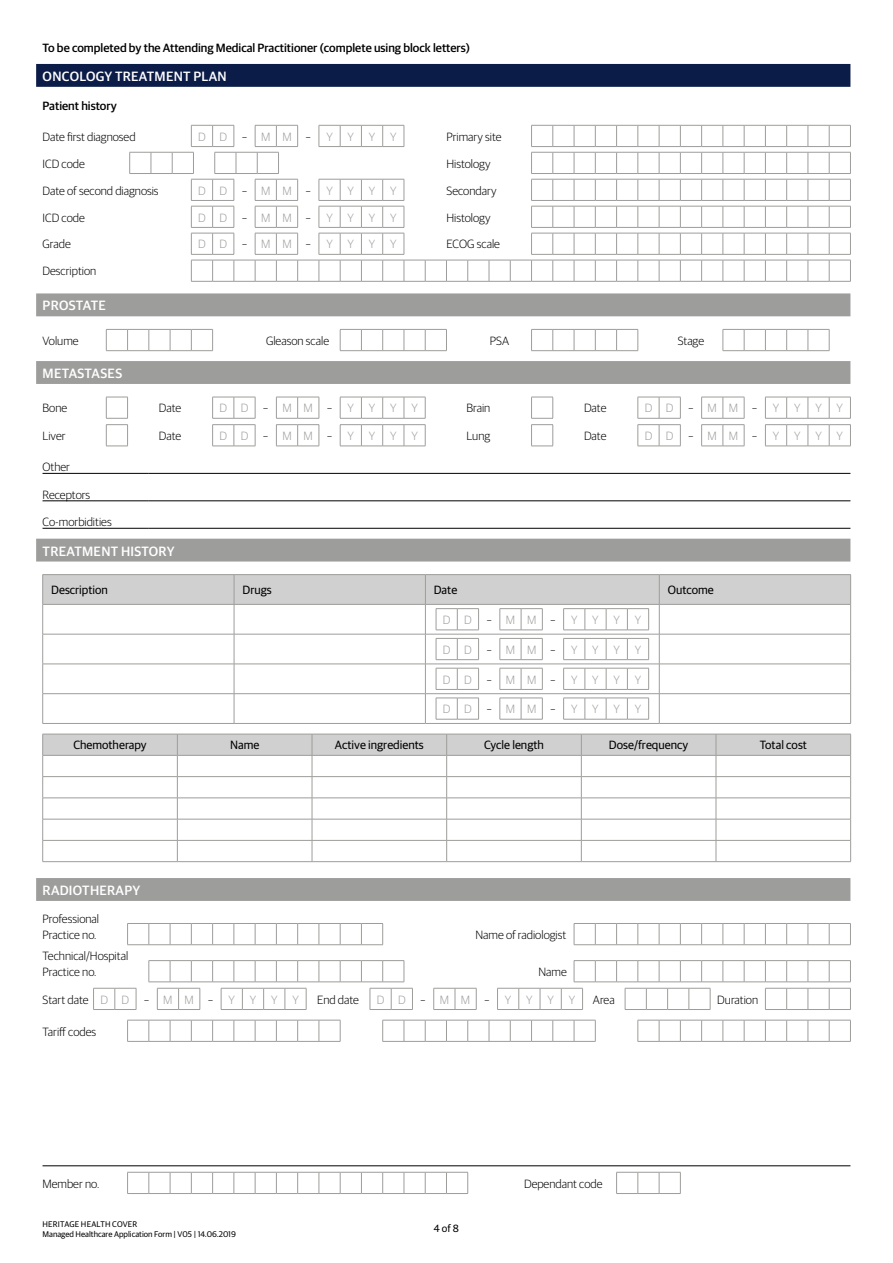
<style>
.page{position:relative;width:893px;height:1263px;background:#fff}
.page>*{position:absolute;margin:0;border:0;box-sizing:border-box;transform-origin:0 0}
.t1{font:500 13.5px "Guardian Sans";letter-spacing:.02em;color:#fff}
.t2{font:300 12px/15.6px "Guardian Sans";color:#000}
.t3{font:300 12px "Guardian Sans";letter-spacing:1.24em;color:#9d9d9c}
.t4{font:12px "Guardian Sans";color:#000}
.t5{font:500 12px "Guardian Sans";color:#000}
.t6{font:10.5px "Guardian Sans";color:#000}
.t7{font:8.25px/9.9px "Guardian Sans";color:#000}
.s1{color:#000}
.s2{color:#9d9d9c}
</style>
<div class="page">
<hr style="left:43px;top:1165px;width:807px;height:1px;background:#000">
<svg style="left:127px;top:1172px;width:341px;height:22px"></svg>
<svg style="left:616px;top:1172px;width:65px;height:22px"></svg>
<div style="left:36px;top:64px;width:814px;height:23px;background:#0c1c49"></div>
<div style="left:36px;top:293px;width:814px;height:23px;background:#9d9d9c"></div>
<div style="left:36px;top:361px;width:814px;height:23px;background:#9d9d9c"></div>
<div style="left:36px;top:539px;width:814px;height:22px;background:#9d9d9c"></div>
<div style="left:36px;top:878px;width:814px;height:23px;background:#9d9d9c"></div>
<svg style="left:129px;top:125px;width:722px;height:157px"></svg>
<svg style="left:106px;top:329px;width:107px;height:22px"></svg>
<svg style="left:340px;top:329px;width:107px;height:22px"></svg>
<svg style="left:531px;top:329px;width:108px;height:22px"></svg>
<svg style="left:723px;top:329px;width:107px;height:22px"></svg>
<svg style="left:276px;top:397px;width:44px;height:50px"></svg>
<svg style="left:340px;top:397px;width:86px;height:50px"></svg>
<svg style="left:701px;top:397px;width:44px;height:50px"></svg>
<svg style="left:765px;top:397px;width:86px;height:50px"></svg>
<svg style="left:106px;top:397px;width:22px;height:50px"></svg>
<svg style="left:212px;top:397px;width:44px;height:50px"></svg>
<svg style="left:638px;top:397px;width:43px;height:50px"></svg>
<svg style="left:531px;top:397px;width:23px;height:50px"></svg>
<hr style="left:149px;top:473px;width:701px;height:1px;background:#000">
<hr style="left:43px;top:473px;width:106px;height:1px;background:#000">
<hr style="left:43px;top:501px;width:106px;height:1px;background:#000">
<hr style="left:149px;top:501px;width:701px;height:1px;background:#000">
<hr style="left:149px;top:528px;width:701px;height:1px;background:#000">
<hr style="left:43px;top:528px;width:106px;height:1px;background:#000">
<hr style="left:43px;top:574px;width:191px;height:1px;background:#9d9d9c">
<hr style="left:234px;top:574px;width:191px;height:1px;background:#9d9d9c">
<hr style="left:425px;top:574px;width:234px;height:1px;background:#9d9d9c">
<hr style="left:659px;top:574px;width:192px;height:1px;background:#9d9d9c">
<hr style="left:43px;top:723px;width:191px;height:1px;background:#9d9d9c">
<hr style="left:234px;top:723px;width:191px;height:1px;background:#9d9d9c">
<hr style="left:425px;top:723px;width:234px;height:1px;background:#9d9d9c">
<hr style="left:659px;top:723px;width:192px;height:1px;background:#9d9d9c">
<svg style="left:42px;top:575px;width:809px;height:148px"></svg>
<hr style="left:43px;top:861px;width:134px;height:1px;background:#9d9d9c">
<hr style="left:177px;top:861px;width:135px;height:1px;background:#9d9d9c">
<hr style="left:312px;top:861px;width:135px;height:1px;background:#9d9d9c">
<hr style="left:447px;top:861px;width:134px;height:1px;background:#9d9d9c">
<hr style="left:581px;top:861px;width:135px;height:1px;background:#9d9d9c">
<hr style="left:716px;top:861px;width:135px;height:1px;background:#9d9d9c">
<svg style="left:42px;top:734px;width:809px;height:127px"></svg>
<svg style="left:127px;top:923px;width:256px;height:22px"></svg>
<svg style="left:574px;top:923px;width:277px;height:22px"></svg>
<svg style="left:149px;top:960px;width:256px;height:22px"></svg>
<svg style="left:574px;top:960px;width:277px;height:22px"></svg>
<svg style="left:157px;top:988px;width:44px;height:22px"></svg>
<svg style="left:221px;top:988px;width:86px;height:22px"></svg>
<svg style="left:433px;top:988px;width:44px;height:22px"></svg>
<svg style="left:497px;top:988px;width:86px;height:22px"></svg>
<svg style="left:93px;top:988px;width:44px;height:22px"></svg>
<svg style="left:370px;top:988px;width:43px;height:22px"></svg>
<svg style="left:625px;top:988px;width:86px;height:22px"></svg>
<svg style="left:765px;top:988px;width:86px;height:22px"></svg>
<svg style="left:127px;top:1020px;width:214px;height:22px"></svg>
<svg style="left:382px;top:1020px;width:214px;height:22px"></svg>
<svg style="left:638px;top:1020px;width:213px;height:22px"></svg>
<p class="t5" style="left:43px;top:39px;width:429px">To be completed by the Attending Medical Practitioner (complete using block letters)</p>
<p class="t1" style="left:43px;top:66px;width:185px">ONCOLOGY TREATMENT PLAN</p>
<p class="t5" style="left:43px;top:97px;width:76px">Patient history</p>
<p class="t2" style="left:43px;top:128px;width:95px">Date first diagnosed</p>
<p class="t3" style="left:198px;top:128px;width:114px">DD<span class="s1">–</span>MM<span class="s1">–</span></p>
<p class="t3" style="left:326px;top:128px;width:72px">YYYY</p>
<p class="t2" style="left:446px;top:128px;width:57px">Primary site</p>
<p class="t2" style="left:43px;top:155px;width:44px">ICD code</p>
<p class="t2" style="left:446px;top:155px;width:46px">Histology</p>
<p class="t2" style="left:43px;top:182px;width:118px">Date of second diagnosis</p>
<p class="t3" style="left:198px;top:182px;width:114px">DD<span class="s1">–</span>MM<span class="s1">–</span></p>
<p class="t3" style="left:326px;top:182px;width:72px">YYYY</p>
<p class="t2" style="left:446px;top:182px;width:52px">Secondary</p>
<p class="t2" style="left:43px;top:209px;width:44px">ICD code</p>
<p class="t3" style="left:198px;top:209px;width:114px">DD<span class="s1">–</span>MM<span class="s1">–</span></p>
<p class="t3" style="left:326px;top:209px;width:72px">YYYY</p>
<p class="t2" style="left:446px;top:209px;width:46px">Histology</p>
<p class="t2" style="left:43px;top:236px;width:30px">Grade</p>
<p class="t3" style="left:198px;top:236px;width:114px">DD<span class="s1">–</span>MM<span class="s1">–</span></p>
<p class="t3" style="left:326px;top:236px;width:72px">YYYY</p>
<p class="t2" style="left:446px;top:236px;width:55px">ECOG scale</p>
<p class="t2" style="left:43px;top:263px;width:55px">Description</p>
<p class="t1" style="left:43px;top:296px;width:65px">PROSTATE</p>
<p class="t2" style="left:43px;top:332px;width:38px">Volume</p>
<p class="t2" style="left:266px;top:332px;width:65px">Gleason scale</p>
<p class="t2" style="left:490px;top:332px;width:21px">PSA</p>
<p class="t2" style="left:678px;top:332px;width:28px">Stage</p>
<p class="t1" style="left:43px;top:364px;width:81px">METASTASES</p>
<p class="t2" style="left:43px;top:400px;width:26px">Bone</p>
<p class="t2" style="left:159px;top:400px;width:24px">Date</p>
<p class="t3" style="left:219px;top:400px;width:114px">DD<span class="s1">–</span>MM<span class="s1">–</span></p>
<p class="t3" style="left:348px;top:400px;width:72px">YYYY</p>
<p class="t2" style="left:466px;top:400px;width:26px">Brain</p>
<p class="t2" style="left:584px;top:400px;width:24px">Date</p>
<p class="t3" style="left:645px;top:400px;width:114px">DD<span class="s1">–</span>MM<span class="s1">–</span></p>
<p class="t3" style="left:773px;top:400px;width:72px">YYYY</p>
<p class="t2" style="left:43px;top:427px;width:25px">Liver</p>
<p class="t2" style="left:159px;top:427px;width:24px">Date</p>
<p class="t3" style="left:219px;top:428px;width:114px">DD<span class="s1">–</span>MM<span class="s1">–</span></p>
<p class="t3" style="left:348px;top:428px;width:72px">YYYY</p>
<p class="t2" style="left:467px;top:427px;width:25px">Lung</p>
<p class="t2" style="left:584px;top:427px;width:24px">Date</p>
<p class="t3" style="left:645px;top:428px;width:114px">DD<span class="s1">–</span>MM<span class="s1">–</span></p>
<p class="t3" style="left:773px;top:428px;width:72px">YYYY</p>
<p class="t2" style="left:43px;top:458px;width:29px">Other</p>
<p class="t2" style="left:43px;top:486px;width:49px">Receptors</p>
<p class="t2" style="left:43px;top:513px;width:71px">Co-morbidities</p>
<p class="t1" style="left:43px;top:541px;width:133px">TREATMENT HISTORY</p>
<p class="t4" style="left:51px;top:581px;width:58px">Description</p>
<p class="t4" style="left:243px;top:581px;width:31px">Drugs</p>
<p class="t4" style="left:434px;top:581px;width:25px">Date</p>
<p class="t4" style="left:668px;top:581px;width:48px">Outcome</p>
<p class="t3" style="left:443px;top:612px;width:114px">DD<span class="s1">–</span>MM<span class="s1">–</span></p>
<p class="t3" style="left:571px;top:612px;width:72px">YYYY</p>
<p class="t3" style="left:443px;top:641px;width:114px">DD<span class="s1">–</span>MM<span class="s1">–</span></p>
<p class="t3" style="left:571px;top:641px;width:72px">YYYY</p>
<p class="t3" style="left:443px;top:671px;width:114px">DD<span class="s1">–</span>MM<span class="s1">–</span></p>
<p class="t3" style="left:571px;top:671px;width:72px">YYYY</p>
<p class="t3" style="left:443px;top:701px;width:114px">DD<span class="s1">–</span>MM<span class="s1">–</span></p>
<p class="t3" style="left:571px;top:701px;width:72px">YYYY</p>
<p class="t4" style="left:73px;top:737px;width:75px">Chemotherapy</p>
<p class="t4" style="left:230px;top:737px;width:31px">Name</p>
<p class="t4" style="left:335px;top:737px;width:91px">Active ingredients</p>
<p class="t4" style="left:484px;top:737px;width:61px">Cycle length</p>
<p class="t4" style="left:609px;top:737px;width:81px">Dose/frequency</p>
<p class="t4" style="left:760px;top:737px;width:49px">Total cost</p>
<p class="t1" style="left:43px;top:880px;width:99px">RADIOTHERAPY</p>
<p class="t2" style="left:43px;top:910px;width:58px">Professional<br>Practice no.</p>
<p class="t2" style="left:43px;top:948px;width:87px">Technical/Hospital<br>Practice no.</p>
<p class="t2" style="left:475px;top:926px;width:92px">Name of radiologist</p>
<p class="t2" style="left:538px;top:963px;width:30px">Name</p>
<p class="t2" style="left:43px;top:991px;width:172px">Start date <span class="s2">D D</span> – <span class="s2">M M</span> –</p>
<p class="t3" style="left:229px;top:991px;width:72px">YYYY</p>
<p class="t2" style="left:317px;top:991px;width:44px">End date</p>
<p class="t3" style="left:377px;top:991px;width:114px">DD<span class="s1">–</span>MM<span class="s1">–</span></p>
<p class="t3" style="left:505px;top:991px;width:72px">YYYY</p>
<p class="t2" style="left:593px;top:991px;width:23px">Area</p>
<p class="t2" style="left:717px;top:991px;width:42px">Duration</p>
<p class="t2" style="left:43px;top:1023px;width:55px">Tariff codes</p>
<p class="t2" style="left:43px;top:1175px;width:58px">Member no.</p>
<p class="t2" style="left:524px;top:1175px;width:80px">Dependant code</p>
<p class="t7" style="left:43px;top:1218px;width:195px">HERITAGE HEALTH COVER<br>Managed Healthcare Application Form | V05 | 14.06.2019</p>
<p class="t6" style="left:434px;top:1220px;width:27px">4 of 8</p>
</div>
